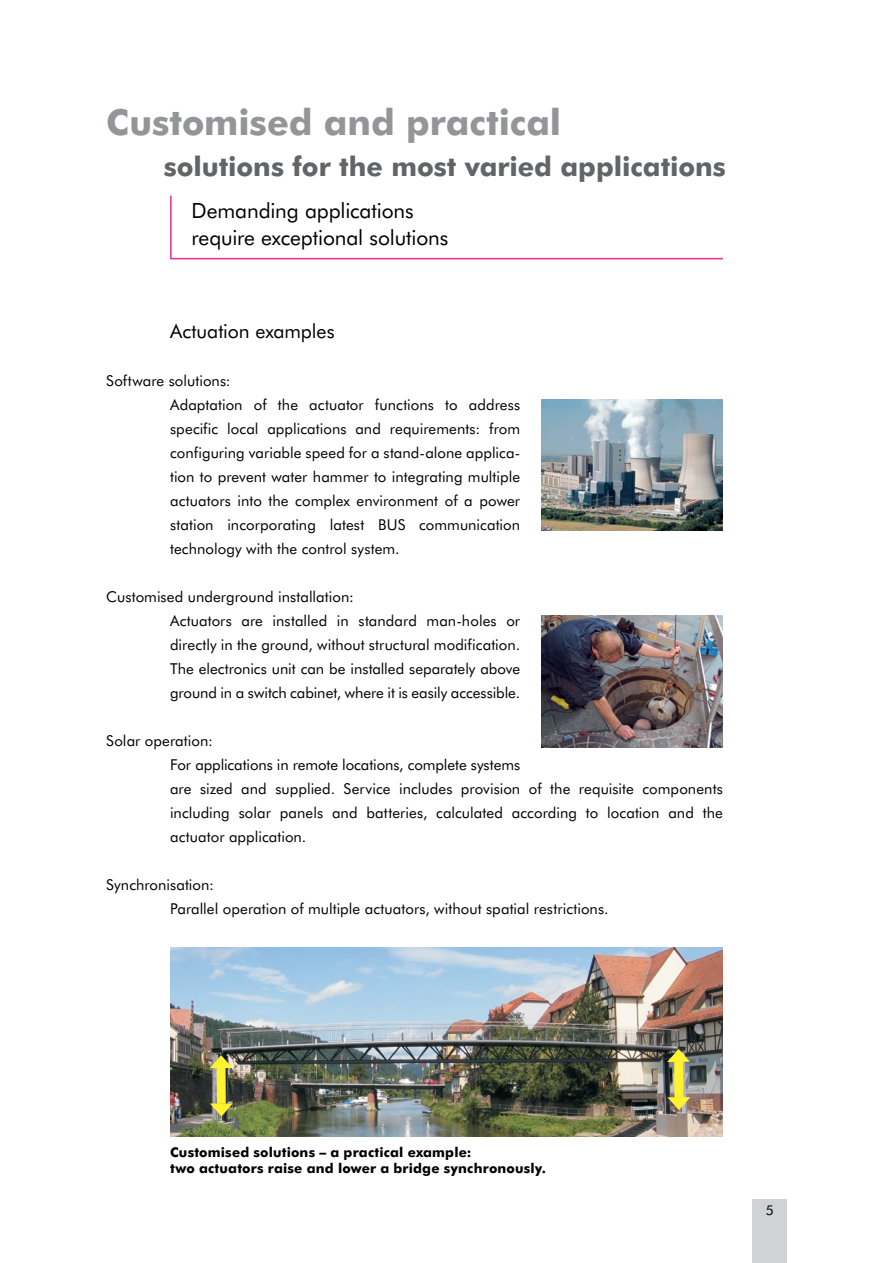
<style>
.page{position:relative;width:893px;height:1263px;background:#fff}
.page>*{position:absolute;margin:0;border:0;box-sizing:border-box;transform-origin:0 0}
.t1{font:700 36px "Futura BT";color:#939598}
.t2{font:700 27px "Futura BT";color:#636466}
.t3{font:21px/27px "Futura BT";letter-spacing:-.005em;color:#000}
.t4{font:19.5px "Futura BT";letter-spacing:-.005em;color:#000}
.t5{font:15px/24px "Futura BT";letter-spacing:.005em;color:#000}
.t6{font:700 13.5px/16.2px "Futura BT";letter-spacing:.015em;color:#000}
.t7{font:13.5px "Futura BT";color:#000}
</style>
<div class="page">
<div style="left:753px;top:1199px;width:34px;height:64px;background:#d0d2d4"></div>
<svg style="left:170px;top:195px;width:553px;height:65px"></svg>
<img style="left:170px;top:948px;width:553px;height:189px">
<img style="left:541px;top:616px;width:182px;height:132px">
<div style="left:217px;top:1068px;width:9px;height:36px;background:#fff22f"></div>
<svg style="left:210px;top:1055px;width:23px;height:13px"></svg>
<svg style="left:210px;top:1103px;width:23px;height:13px"></svg>
<div style="left:674px;top:1061px;width:9px;height:36px;background:#fff22f"></div>
<svg style="left:667px;top:1049px;width:23px;height:13px"></svg>
<svg style="left:667px;top:1097px;width:23px;height:13px"></svg>
<img style="left:541px;top:399px;width:182px;height:131px">
<h1 class="t1" style="left:106px;top:100px;width:456px">Customised and practical</h1>
<h2 class="t2" style="left:164px;top:150px;width:564px">solutions for the most varied applications</h2>
<h3 class="t3" style="left:191px;top:197px;width:258px">Demanding applications require exceptional solutions</h3>
<h3 class="t4" style="left:170px;top:319px;width:166px">Actuation examples</h3>
<p class="t5" style="left:170px;top:369px;width:352px;text-indent:-64px">Software solutions:<br>Adaptation of the actuator functions to address specific local applications and requirements: from configuring variable speed for a stand-alone applica&shy;tion to prevent water hammer to integrating multiple actuators into the complex environment of a power station incorporating latest BUS communication technology with the control system.</p>
<p class="t5" style="left:170px;top:585px;width:352px;text-indent:-64px">Customised underground installation:<br>Actuators are installed in standard man-holes or directly in the ground, without structural modification.<br>The electronics unit can be installed separately above ground in a switch cabinet, where it is easily accessible.</p>
<p class="t5" style="left:170px;top:729px;width:554px;text-indent:-64px">Solar operation:<br>For applications in remote locations, complete systems<br>are sized and supplied. Service includes provision of the requisite components including solar panels and batteries, calculated according to location and the actuator application.</p>
<p class="t5" style="left:170px;top:873px;width:440px;text-indent:-64px">Synchronisation:<br>Parallel operation of multiple actuators, without spatial restrictions.</p>
<p class="t6" style="left:170px;top:1144px;width:377px">Customised solutions – a practical example:<br>two actuators raise and lower a bridge synchronously.</p>
<p class="t7" style="left:766px;top:1202px;width:9px">5</p>
</div>
